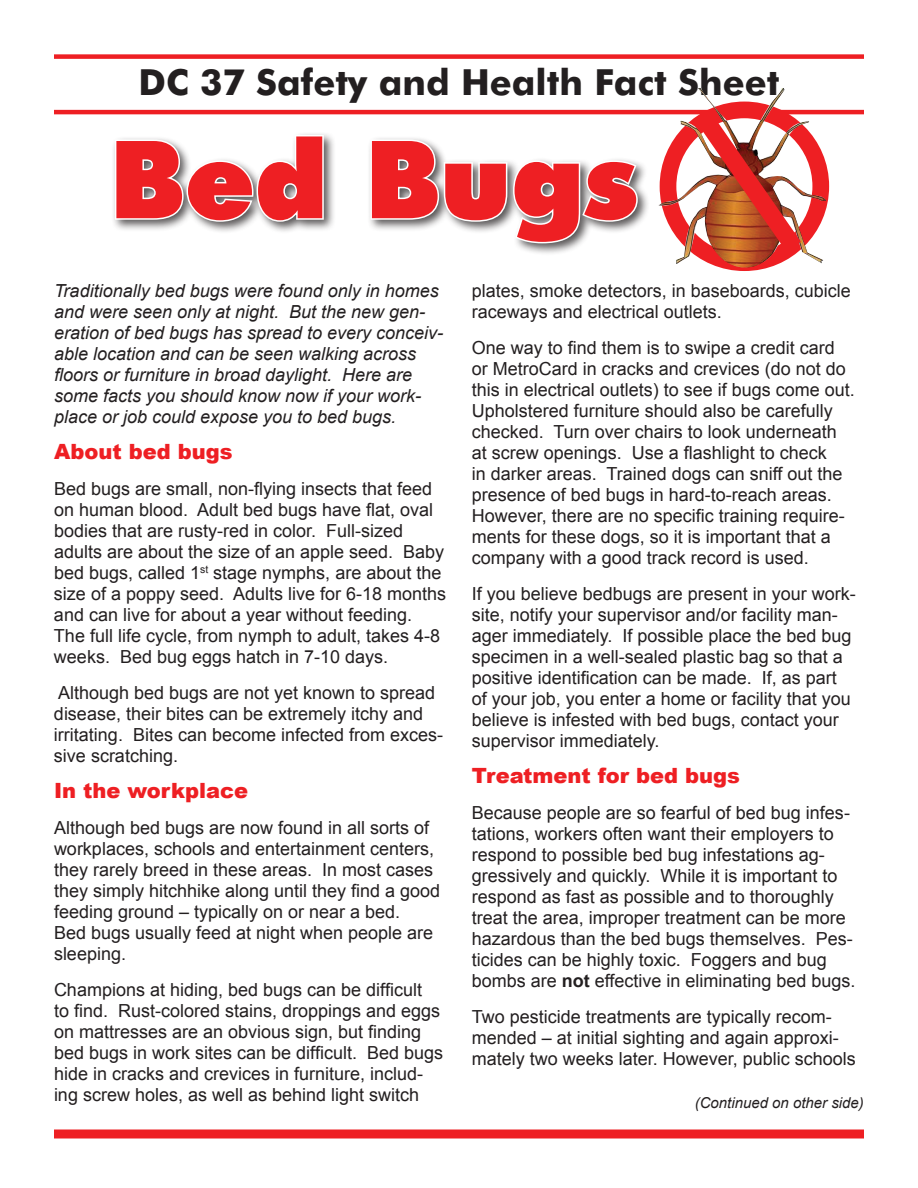
<style>
.page{position:relative;width:918px;height:1188px;background:#fff}
.page>*{position:absolute;margin:0;border:0;box-sizing:border-box;transform-origin:0 0}
.t1{font:900 108px "Futura BT";color:#ee1f23}
.t2{font:700 36px "Futura BT";color:#231f20}
.t3{font:900 21px "Arial";color:#ee1f23}
.t4{font:18px/21px "Arial";color:#231f20}
.t5{font:italic 18px/21px "Arial";color:#231f20}
.t6{font:italic 15px "Arial";color:#231f20}
.s1{font-weight:700}
</style>
<div class="page">
<div style="left:54px;top:54px;width:810px;height:5px;background:#ee1f23"></div>
<hr style="left:54px;top:110px;width:810px;height:4px;background:#ee1f23">
<div style="left:111px;top:131px;width:539px;height:125px;background:#231f20;opacity:.75"></div>
<svg style="left:113px;top:133px;width:212px;height:90px"></svg>
<svg style="left:369px;top:138px;width:270px;height:107px"></svg>
<div style="left:54px;top:1130px;width:810px;height:8px;background:#ee1f23"></div>
<img style="left:659px;top:88px;width:167px;height:176px">
<img style="left:679px;top:93px;width:139px;height:178px">
<h2 class="t2" style="left:139px;top:60px;width:642px">DC 37 Safety and Health Fact Sheet</h2>
<h1 class="t1" style="left:109px;top:114px;width:529px">Bed Bugs</h1>
<p class="t5" style="left:54px;top:280px;width:391px">Traditionally bed bugs were found only in homes and were seen only at night. But the new gen&shy;eration of bed bugs has spread to every conceiv&shy;able location and can be seen walking across floors or furniture in broad daylight. Here are some facts you should know now if your work&shy;place or job could expose you to bed bugs.</p>
<p class="t3" style="left:54px;top:436px;width:180px">About bed bugs</p>
<p class="t4" style="left:54px;top:478px;width:394px">Bed bugs are small, non-flying insects that feed on human blood. Adult bed bugs have flat, oval bodies that are rusty-red in color. Full-sized adults are about the size of an apple seed. Baby bed bugs, called 1<sup>st</sup> stage nymphs, are about the size of a poppy seed. Adults live for 6-18 months and can live for about a year without feeding.<br>The full life cycle, from nymph to adult, takes 4-8 weeks. Bed bug eggs hatch in 7-10 days.</p>
<p class="t4" style="left:54px;top:682px;width:391px">Although bed bugs are not yet known to spread disease, their bites can be extremely itchy and irritating. Bites can become infected from exces&shy;sive scratching.</p>
<p class="t3" style="left:54px;top:775px;width:196px">In the workplace</p>
<p class="t4" style="left:54px;top:817px;width:388px">Although bed bugs are now found in all sorts of workplaces, schools and entertainment centers, they rarely breed in these areas. In most cases they simply hitchhike along until they find a good feeding ground – typically on or near a bed.<br>Bed bugs usually feed at night when people are sleeping.</p>
<p class="t4" style="left:54px;top:979px;width:391px">Champions at hiding, bed bugs can be difficult<br>to find. Rust-colored stains, droppings and eggs on mattresses are an obvious sign, but finding bed bugs in work sites can be difficult. Bed bugs hide in cracks and crevices in furniture, includ&shy;ing screw holes, as well as behind light switch</p>
<p class="t4" style="left:472px;top:281px;width:381px">plates, smoke detectors, in baseboards, cubicle raceways and electrical outlets.</p>
<p class="t4" style="left:472px;top:338px;width:385px">One way to find them is to swipe a credit card or MetroCard in cracks and crevices (do not do this in electrical outlets) to see if bugs come out.<br>Upholstered furniture should also be carefully checked. Turn over chairs to look underneath at screw openings. Use a flashlight to check<br>in darker areas. Trained dogs can sniff out the presence of bed bugs in hard-to-reach areas.<br>However, there are no specific training require&shy;ments for these dogs, so it is important that a company with a good track record is used.</p>
<p class="t4" style="left:472px;top:584px;width:386px">If you believe bedbugs are present in your work&shy;site, notify your supervisor and/or facility man&shy;ager immediately. If possible place the bed bug specimen in a well-sealed plastic bag so that a positive identification can be made. If, as part of your job, you enter a home or facility that you believe is infested with bed bugs, contact your supervisor immediately.</p>
<p class="t3" style="left:472px;top:761px;width:270px">Treatment for bed bugs</p>
<p class="t4" style="left:472px;top:803px;width:385px">Because people are so fearful of bed bug infes&shy;tations, workers often want their employers to respond to possible bed bug infestations ag&shy;gressively and quickly. While it is important to respond as fast as possible and to thoroughly treat the area, improper treatment can be more hazardous than the bed bugs themselves. Pes&shy;ticides can be highly toxic. Foggers and bug bombs are <span class="s1">not</span> effective in eliminating bed bugs.</p>
<p class="t4" style="left:472px;top:1007px;width:386px">Two pesticide treatments are typically recom&shy;mended – at initial sighting and again approxi&shy;mately two weeks later. However, public schools</p>
<p class="t6" style="left:695px;top:1094px;width:171px">(Continued on other side)</p>
</div>
